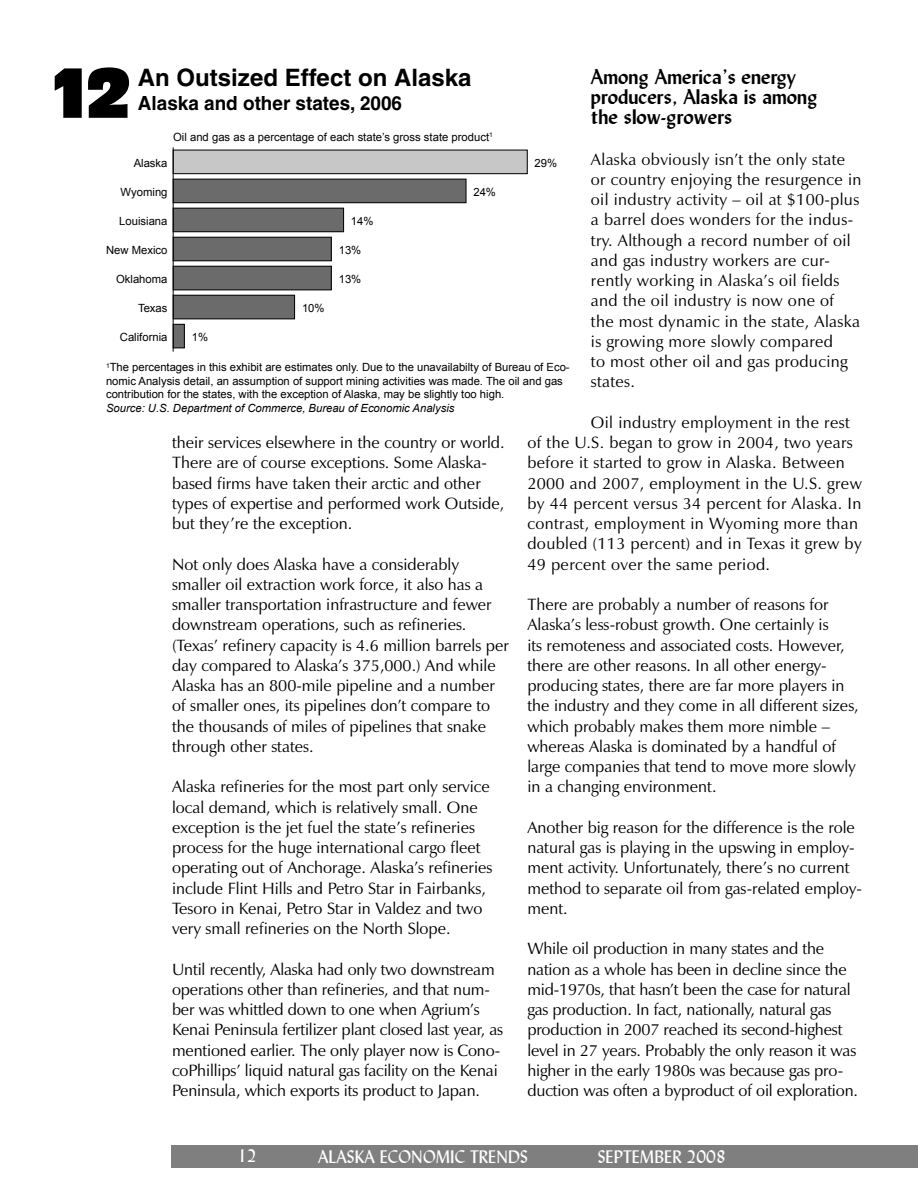
<style>
.page{position:relative;width:918px;height:1188px;background:#fff}
.page>*{position:absolute;margin:0;border:0;box-sizing:border-box;transform-origin:0 0}
.t1{font:66px "Incised 901 BT Compact";color:#000}
.t2{font:700 24px "Helvetica";color:#000}
.t3{font:700 21px/20.2px "Lydian BT";color:#000}
.t4{font:700 19.5px "Helvetica";color:#000}
.t5{font:18px "Lydian BT";color:#fff}
.t6{font:16.5px/20.2px "Zapf Humanist 601 BT";color:#000}
.t7{font:16.5px/20.2px "Zapf Humanist 601 BT";letter-spacing:.02em;color:#000}
.t8{font:11.25px/13.5px "Arial";color:#000}
.t9{font:11.25px "Arial";color:#020202}
.t10{font:italic 11.25px "Arial";color:#000}
</style>
<div class="page">
<div style="left:172px;top:1145px;width:746px;height:23px;background:#7f7f7f"></div>
<div style="left:173px;top:150px;width:354px;height:24px;background:#c7c7c7"></div>
<div style="left:173px;top:150px;width:354px;height:24px;border:1px solid #020202"></div>
<div style="left:173px;top:179px;width:293px;height:24px;background:#6b6b6b"></div>
<div style="left:173px;top:179px;width:293px;height:24px;border:1px solid #020202"></div>
<div style="left:173px;top:208px;width:171px;height:24px;background:#6b6b6b"></div>
<div style="left:173px;top:208px;width:171px;height:24px;border:1px solid #020202"></div>
<div style="left:173px;top:237px;width:158px;height:24px;background:#6b6b6b"></div>
<div style="left:173px;top:237px;width:158px;height:24px;border:1px solid #020202"></div>
<div style="left:173px;top:266px;width:158px;height:24px;background:#6b6b6b"></div>
<div style="left:173px;top:266px;width:158px;height:24px;border:1px solid #020202"></div>
<div style="left:173px;top:295px;width:122px;height:24px;background:#6b6b6b"></div>
<div style="left:173px;top:295px;width:122px;height:24px;border:1px solid #020202"></div>
<div style="left:173px;top:324px;width:11px;height:24px;background:#6b6b6b"></div>
<div style="left:173px;top:324px;width:12px;height:24px;border:1px solid #020202"></div>
<hr style="left:173px;top:148px;width:1px;height:203px;background:#020202">
<h1 class="t1" style="left:45px;top:54px;width:90px">12</h1>
<p class="t3" style="left:591px;top:66px;width:228px">Among America’s energy producers, Alaska is among the slow-growers</p>
<p class="t7" style="left:591px;top:151px;width:272px">Alaska obviously isn’t the only state or country enjoying the resurgence in oil industry activity – oil at $100-plus a barrel does wonders for the indus&shy;try. Although a record number of oil and gas industry workers are cur&shy;rently working in Alaska’s oil fields and the oil industry is now one of<br>the most dynamic in the state, Alaska is growing more slowly compared<br>to most other oil and gas producing states.</p>
<p class="t7" style="left:527px;top:414px;width:336px;text-indent:64px">Oil industry employment in the rest of the U.S. began to grow in 2004, two years before it started to grow in Alaska. Between 2000 and 2007, employment in the U.S. grew by 44 percent versus 34 percent for Alaska. In contrast, employment in Wyoming more than doubled (113 percent) and in Texas it grew by 49 percent over the same period.</p>
<p class="t6" style="left:527px;top:596px;width:333px">There are probably a number of reasons for Alaska’s less-robust growth. One certainly is<br>its remoteness and associated costs. However, there are other reasons. In all other energy&shy;producing states, there are far more players in the industry and they come in all different sizes, which probably makes them more nimble – whereas Alaska is dominated by a handful of large companies that tend to move more slowly in a changing environment.</p>
<p class="t6" style="left:527px;top:819px;width:336px">Another big reason for the difference is the role natural gas is playing in the upswing in employ&shy;ment activity. Unfortunately, there’s no current method to separate oil from gas-related employ&shy;ment.</p>
<p class="t6" style="left:527px;top:940px;width:332px">While oil production in many states and the nation as a whole has been in decline since the mid-1970s, that hasn’t been the case for natural gas production. In fact, nationally, natural gas production in 2007 reached its second-highest level in 27 years. Probably the only reason it was higher in the early 1980s was because gas pro&shy;duction was often a byproduct of oil exploration.</p>
<h2 class="t2" style="left:138px;top:69px;width:335px">An Outsized Effect on Alaska</h2>
<p class="t4" style="left:138px;top:96px;width:266px">Alaska and other states, 2006</p>
<p class="t9" style="left:173px;top:130px;width:321px">Oil and gas as a percentage of each state’s gross state product<sup>1</sup></p>
<p class="t9" style="left:134px;top:156px;width:35px">Alaska</p>
<p class="t9" style="left:121px;top:185px;width:48px">Wyoming</p>
<p class="t9" style="left:119px;top:214px;width:50px">Louisiana</p>
<p class="t9" style="left:106px;top:243px;width:63px">New Mexico</p>
<p class="t9" style="left:116px;top:272px;width:53px">Oklahoma</p>
<p class="t9" style="left:138px;top:302px;width:31px">Texas</p>
<p class="t9" style="left:120px;top:331px;width:49px">California</p>
<p class="t9" style="left:535px;top:157px;width:24px">29%</p>
<p class="t9" style="left:473px;top:186px;width:24px">24%</p>
<p class="t9" style="left:351px;top:215px;width:24px">14%</p>
<p class="t9" style="left:339px;top:244px;width:24px">13%</p>
<p class="t9" style="left:339px;top:273px;width:24px">13%</p>
<p class="t9" style="left:302px;top:302px;width:24px">10%</p>
<p class="t9" style="left:192px;top:331px;width:18px">1%</p>
<p class="t8" style="left:106px;top:361px;width:465px"><sup>1</sup>The percentages in this exhibit are estimates only. Due to the unavailabilty of Bureau of Eco&shy;nomic Analysis detail, an assumption of support mining activities was made. The oil and gas contribution for the states, with the exception of Alaska, may be slightly too high.</p>
<p class="t10" style="left:106px;top:402px;width:350px">Source: U.S. Department of Commerce, Bureau of Economic Analysis</p>
<p class="t6" style="left:172px;top:434px;width:334px">their services elsewhere in the country or world.<br>There are of course exceptions. Some Alaska&shy;based firms have taken their arctic and other types of expertise and performed work Outside, but they’re the exception.</p>
<p class="t6" style="left:172px;top:555px;width:338px">Not only does Alaska have a considerably smaller oil extraction work force, it also has a smaller transportation infrastructure and fewer downstream operations, such as refineries. (Texas’ refinery capacity is 4.6 million barrels per day compared to Alaska’s 375,000.) And while Alaska has an 800-mile pipeline and a number of smaller ones, its pipelines don’t compare to the thousands of miles of pipelines that snake through other states.</p>
<p class="t6" style="left:172px;top:778px;width:322px">Alaska refineries for the most part only service local demand, which is relatively small. One exception is the jet fuel the state’s refineries process for the huge international cargo fleet operating out of Anchorage. Alaska’s refineries include Flint Hills and Petro Star in Fairbanks, Tesoro in Kenai, Petro Star in Valdez and two very small refineries on the North Slope.</p>
<p class="t6" style="left:172px;top:960px;width:333px">Until recently, Alaska had only two downstream operations other than refineries, and that num&shy;ber was whittled down to one when Agrium’s Kenai Peninsula fertilizer plant closed last year, as mentioned earlier. The only player now is Cono&shy;coPhillips’ liquid natural gas facility on the Kenai Peninsula, which exports its product to Japan.</p>
<p class="t5" style="left:237px;top:1145px;width:21px">12</p>
<p class="t5" style="left:318px;top:1146px;width:211px">ALASKA ECONOMIC TRENDS</p>
<p class="t5" style="left:598px;top:1146px;width:130px">SEPTEMBER 2008</p>
</div>
